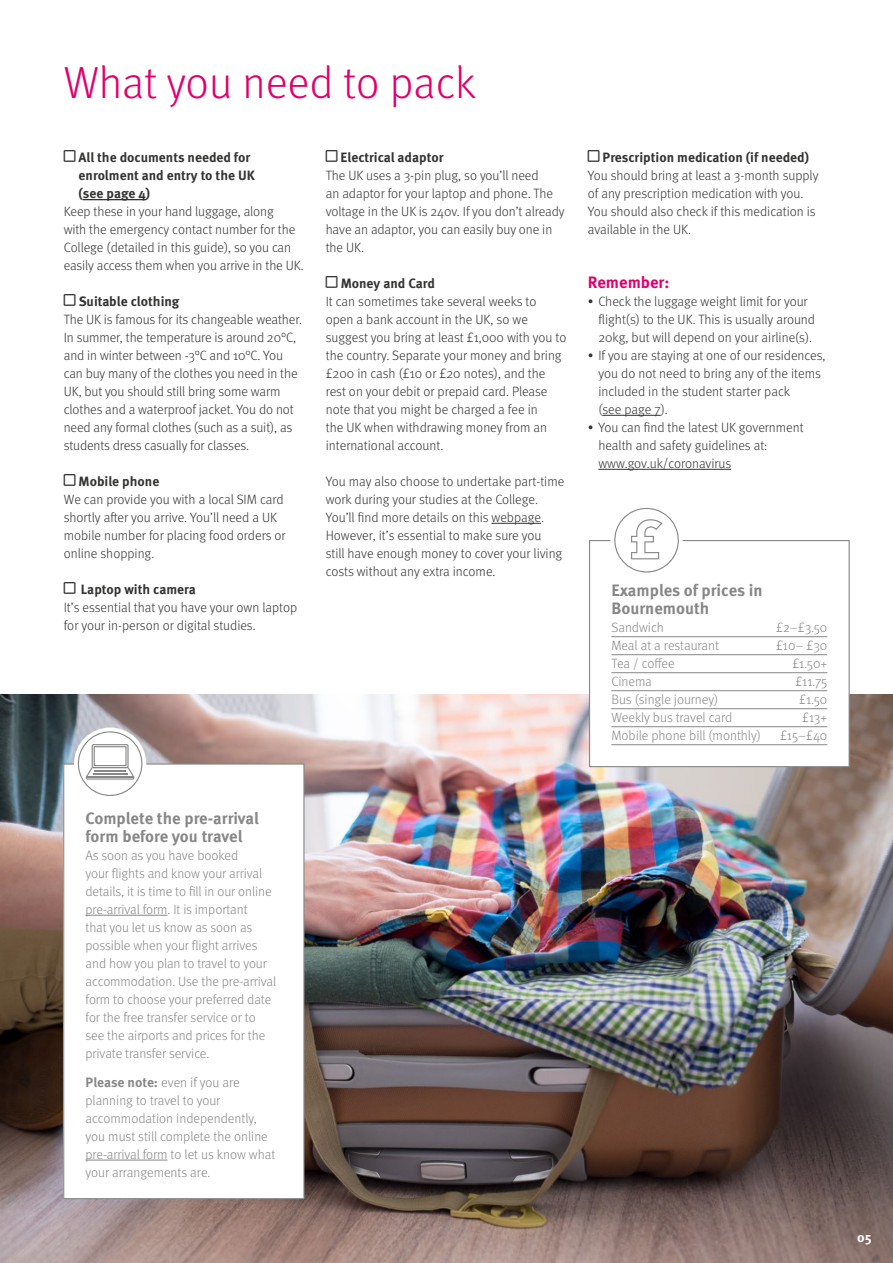
<style>
.page{position:relative;width:893px;height:1263px;background:#fff}
.page>*{position:absolute;margin:0;border:0;box-sizing:border-box;transform-origin:0 0}
.t1{font:300 45px "Meta Pro";color:#e0006d}
.t2{font:700 16.5px/18px "Meta Pro";color:#878787}
.t3{font:700 16.5px "Meta Pro";color:#e0006d}
.t4{font:300 13.5px/18px "Meta Pro";letter-spacing:-.005em;color:#333332}
.t5{font:300 13.5px/18px "Meta Pro";letter-spacing:-.005em;color:#878787}
.t6{font:700 13.5px/18px "Meta Pro";color:#333332}
.t7{font:700 13.5px "Meta Pro";color:#fff}
.s1{font-weight:700}
</style>
<div class="page">
<img style="left:0;top:694px;width:893px;height:569px">
<hr style="left:83px;top:199px;width:63px;height:1px;background:#333332">
<hr style="left:492px;top:523px;width:49px;height:1px;background:#333332">
<hr style="left:602px;top:415px;width:59px;height:1px;background:#333332">
<hr style="left:598px;top:469px;width:133px;height:1px;background:#333332">
<div style="left:64px;top:764px;width:240px;height:434px;background:#fff"></div>
<hr style="left:86px;top:915px;width:82px;height:1px;background:#878787">
<hr style="left:86px;top:1160px;width:82px;height:1px;background:#878787">
<div style="left:63px;top:763px;width:241px;height:436px;border:1px solid #878787"></div>
<svg style="left:74px;top:730px;width:72px;height:66px"></svg>
<hr style="left:87px;top:776px;width:47px;height:1px;background:#878787">
<div style="left:589px;top:541px;width:260px;height:226px;background:#fff"></div>
<hr style="left:611px;top:636px;width:216px;height:1px;background:#878787">
<hr style="left:611px;top:654px;width:216px;height:1px;background:#878787">
<hr style="left:611px;top:672px;width:216px;height:1px;background:#878787">
<hr style="left:611px;top:690px;width:216px;height:1px;background:#878787">
<hr style="left:611px;top:708px;width:216px;height:1px;background:#878787">
<hr style="left:611px;top:726px;width:216px;height:1px;background:#878787">
<hr style="left:611px;top:744px;width:216px;height:1px;background:#878787">
<div style="left:589px;top:540px;width:261px;height:227px;border:1px solid #878787"></div>
<svg style="left:610px;top:507px;width:73px;height:66px"></svg>
<h1 class="t1" style="left:64px;top:50px;width:414px">What you need to pack</h1>
<p class="t6" style="left:79px;top:147px;width:178px">All the documents needed for enrolment and entry to the UK (see page 4)</p>
<p class="t4" style="left:64px;top:202px;width:241px">Keep these in your hand luggage, along<br>with the emergency contact number for the College (detailed in this guide), so you can easily access them when you arrive in the UK.</p>
<p class="t6" style="left:79px;top:291px;width:102px">Suitable clothing</p>
<p class="t4" style="left:64px;top:310px;width:240px">The UK is famous for its changeable weather.<br>In summer, the temperature is around 20°C, and in winter between -3°C and 10°C. You can buy many of the clothes you need in the UK, but you should still bring some warm clothes and a waterproof jacket. You do not need any formal clothes (such as a suit), as students dress casually for classes.</p>
<p class="t6" style="left:79px;top:471px;width:82px">Mobile phone</p>
<p class="t4" style="left:64px;top:490px;width:223px">We can provide you with a local SIM card shortly after you arrive. You’ll need a UK mobile number for placing food orders or online shopping.</p>
<p class="t6" style="left:81px;top:579px;width:117px">Laptop with camera</p>
<p class="t4" style="left:64px;top:598px;width:235px">It’s essential that you have your own laptop for your in-person or digital studies.</p>
<p class="t6" style="left:341px;top:147px;width:104px">Electrical adaptor</p>
<p class="t4" style="left:326px;top:166px;width:240px">The UK uses a 3-pin plug, so you’ll need<br>an adaptor for your laptop and phone. The voltage in the UK is 240v. If you don’t already have an adaptor, you can easily buy one in the UK.</p>
<p class="t6" style="left:341px;top:273px;width:96px">Money and Card</p>
<p class="t4" style="left:326px;top:292px;width:242px">It can sometimes take several weeks to open a bank account in the UK, so we suggest you bring at least £1,000 with you to the country. Separate your money and bring £200 in cash (£10 or £20 notes), and the rest on your debit or prepaid card. Please note that you might be charged a fee in<br>the UK when withdrawing money from an international account.</p>
<p class="t4" style="left:326px;top:472px;width:240px">You may also choose to undertake part-time work during your studies at the College.<br>You’ll find more details on this webpage.<br>However, it’s essential to make sure you<br>still have enough money to cover your living costs without any extra income.</p>
<p class="t6" style="left:603px;top:147px;width:208px">Prescription medication (if needed)</p>
<p class="t4" style="left:588px;top:166px;width:232px">You should bring at least a 3-month supply of any prescription medication with you.<br>You should also check if this medication is available in the UK.</p>
<p class="t3" style="left:588px;top:269px;width:83px">Remember:</p>
<p class="t4" style="left:598px;top:292px;width:218px;text-indent:-11px">• Check the luggage weight limit for your flight(s) to the UK. This is usually around<br>20kg, but will depend on your airline(s).</p>
<p class="t4" style="left:598px;top:346px;width:229px;text-indent:-11px">• If you are staying at one of our residences, you do not need to bring any of the items included in the student starter pack<br>(see page 7).</p>
<p class="t4" style="left:598px;top:418px;width:207px;text-indent:-11px">• You can find the latest UK government health and safety guidelines at: www.gov.uk/coronavirus</p>
<p class="t2" style="left:611px;top:580px;width:153px">Examples of prices in<br>Bournemouth</p>
<p class="t5" style="left:611px;top:618px;width:54px">Sandwich</p>
<p class="t5" style="left:776px;top:618px;width:53px">£2–£3.50</p>
<p class="t5" style="left:611px;top:636px;width:109px">Meal at a restaurant</p>
<p class="t5" style="left:776px;top:636px;width:53px">£10– £30</p>
<p class="t5" style="left:611px;top:654px;width:65px">Tea / coffee</p>
<p class="t5" style="left:792px;top:654px;width:36px">£1.50+</p>
<p class="t5" style="left:611px;top:672px;width:42px">Cinema</p>
<p class="t5" style="left:795px;top:672px;width:33px">£11.75</p>
<p class="t5" style="left:611px;top:690px;width:108px">Bus (single journey)</p>
<p class="t5" style="left:799px;top:690px;width:30px">£1.50</p>
<p class="t5" style="left:611px;top:708px;width:122px">Weekly bus travel card</p>
<p class="t5" style="left:802px;top:708px;width:27px">£13+</p>
<p class="t5" style="left:611px;top:726px;width:151px">Mobile phone bill (monthly)</p>
<p class="t5" style="left:780px;top:726px;width:49px">£15–£40</p>
<p class="t2" style="left:86px;top:808px;width:175px">Complete the pre-arrival form before you travel</p>
<p class="t5" style="left:86px;top:846px;width:192px">As soon as you have booked<br>your flights and know your arrival details, it is time to fill in our online pre-arrival form. It is important<br>that you let us know as soon as possible when your flight arrives and how you plan to travel to your accommodation. Use the pre-arrival form to choose your preferred date for the free transfer service or to see the airports and prices for the private transfer service.</p>
<p class="t5" style="left:86px;top:1072px;width:191px"><span class="s1">Please note:</span> even if you are planning to travel to your accommodation independently, you must still complete the online pre-arrival form to let us know what your arrangements are.</p>
<p class="t7" style="left:857px;top:1226px;width:16px">05</p>
</div>
